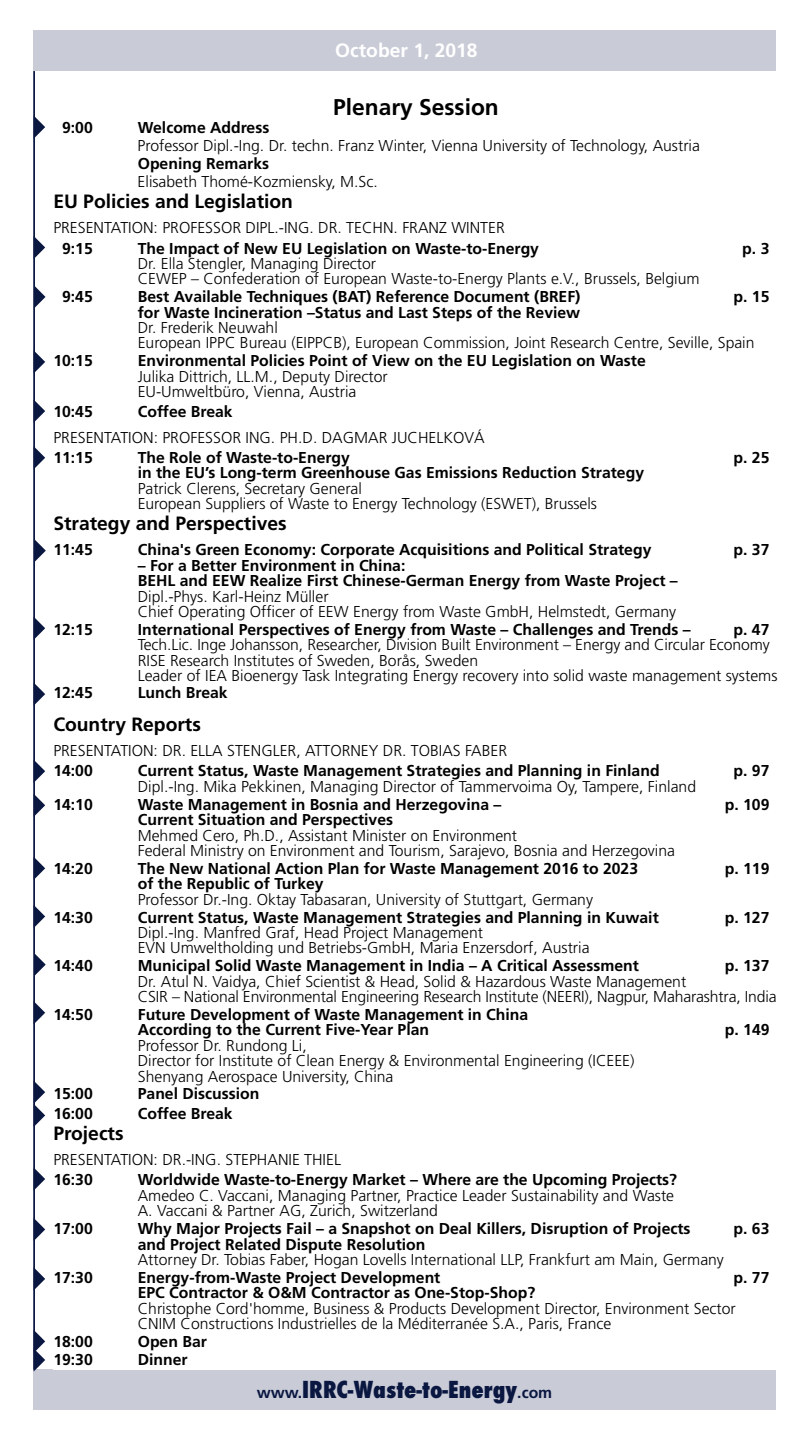
<style>
.page{position:relative;width:809px;height:1439px;background:#fff}
.page>*{position:absolute;margin:0;border:0;box-sizing:border-box;transform-origin:0 0}
.t1{font:800 condensed 22.75px "Futura";color:#0a1741}
.t2{font:700 22.75px "Frutiger";color:#000}
.t3{font:700 19.25px "Frutiger";color:#000}
.t4{font:700 19.25px "Frutiger";color:#fff}
.t5{font:300 15.75px/15.4px "Frutiger";color:#000}
.t6{font:700 15.75px/15.4px "Frutiger";color:#000}
.s1{font-family:"Frutiger";font-weight:700;font-stretch:normal;font-size:15.75px}
</style>
<div class="page">
<div style="left:33px;top:31px;width:742px;height:40px;background:#c9cbd7"></div>
<div style="left:33px;top:1369px;width:743px;height:41px;background:#c9cbd7"></div>
<hr style="left:33px;top:71px;width:2px;height:1298px;background:#0a1741">
<svg style="left:35px;top:117px;width:10px;height:21px"></svg>
<svg style="left:35px;top:237px;width:10px;height:21px"></svg>
<svg style="left:35px;top:286px;width:10px;height:22px"></svg>
<svg style="left:35px;top:351px;width:10px;height:21px"></svg>
<svg style="left:35px;top:401px;width:10px;height:21px"></svg>
<svg style="left:35px;top:447px;width:10px;height:21px"></svg>
<svg style="left:35px;top:540px;width:11px;height:22px"></svg>
<svg style="left:35px;top:618px;width:10px;height:21px"></svg>
<svg style="left:35px;top:684px;width:10px;height:21px"></svg>
<svg style="left:35px;top:761px;width:10px;height:21px"></svg>
<svg style="left:35px;top:795px;width:10px;height:21px"></svg>
<svg style="left:35px;top:858px;width:10px;height:21px"></svg>
<svg style="left:35px;top:906px;width:10px;height:21px"></svg>
<svg style="left:35px;top:954px;width:11px;height:22px"></svg>
<svg style="left:35px;top:1002px;width:10px;height:21px"></svg>
<svg style="left:35px;top:1082px;width:10px;height:44px"></svg>
<svg style="left:35px;top:1169px;width:10px;height:21px"></svg>
<svg style="left:35px;top:1219px;width:10px;height:21px"></svg>
<svg style="left:35px;top:1268px;width:10px;height:21px"></svg>
<svg style="left:34px;top:1331px;width:11px;height:40px"></svg>
<p class="t4" style="left:335px;top:40px;width:144px">October 1, 2018</p>
<h1 class="t2" style="left:333px;top:95px;width:167px">Plenary Session</h1>
<p class="t6" style="left:62px;top:120px;width:32px">9:00</p>
<p class="t6" style="left:138px;top:120px;width:133px">Welcome Address</p>
<p class="t5" style="left:138px;top:139px;width:564px">Professor Dipl.-Ing. Dr. techn. Franz Winter, Vienna University of Technology, Austria</p>
<p class="t6" style="left:138px;top:156px;width:133px">Opening Remarks</p>
<p class="t5" style="left:138px;top:175px;width:242px">Elisabeth Thomé-Kozmiensky, M.Sc.</p>
<p class="t3" style="left:53px;top:191px;width:241px">EU Policies and Legislation</p>
<p class="t5" style="left:53px;top:221px;width:453px">PRESENTATION: PROFESSOR DIPL.-ING. DR. TECHN. FRANZ WINTER</p>
<p class="t6" style="left:62px;top:241px;width:32px">9:15</p>
<p class="t6" style="left:138px;top:241px;width:403px">The Impact of New EU Legislation on Waste-to-Energy</p>
<p class="t6" style="left:742px;top:241px;width:29px">p. 3</p>
<p class="t5" style="left:138px;top:257px;width:563px">Dr. Ella Stengler, Managing Director<br>CEWEP – Confederation of European Waste-to-Energy Plants e.V., Brussels, Belgium</p>
<p class="t6" style="left:62px;top:289px;width:32px">9:45</p>
<p class="t6" style="left:138px;top:289px;width:444px">Best Available Techniques (BAT) Reference Document (BREF)</p>
<p class="t6" style="left:733px;top:289px;width:37px">p. 15</p>
<p class="t6" style="left:138px;top:305px;width:444px">for Waste Incineration –Status and Last Steps of the Review</p>
<p class="t5" style="left:138px;top:321px;width:618px">Dr. Frederik Neuwahl<br>European IPPC Bureau (EIPPCB), European Commission, Joint Research Centre, Seville, Spain</p>
<p class="t6" style="left:53px;top:353px;width:41px">10:15</p>
<p class="t6" style="left:138px;top:353px;width:509px">Environmental Policies Point of View on the EU Legislation on Waste</p>
<p class="t5" style="left:138px;top:370px;width:251px">Julika Dittrich, LL.M., Deputy Director<br>EU-Umweltbüro, Vienna, Austria</p>
<p class="t6" style="left:53px;top:404px;width:41px">10:45</p>
<p class="t6" style="left:138px;top:404px;width:96px">Coffee Break</p>
<p class="t5" style="left:53px;top:430px;width:433px">PRESENTATION: PROFESSOR ING. PH.D. DAGMAR JUCHELKOVÁ</p>
<p class="t6" style="left:53px;top:450px;width:41px">11:15</p>
<p class="t6" style="left:138px;top:450px;width:214px">The Role of Waste-to-Energy</p>
<p class="t6" style="left:733px;top:450px;width:37px">p. 25</p>
<p class="t6" style="left:138px;top:465px;width:508px">in the EU’s Long-term Greenhouse Gas Emissions Reduction Strategy</p>
<p class="t5" style="left:138px;top:481px;width:461px">Patrick Clerens, Secretary General<br>European Suppliers of Waste to Energy Technology (ESWET), Brussels</p>
<p class="t3" style="left:53px;top:513px;width:235px">Strategy and Perspectives</p>
<p class="t6" style="left:53px;top:542px;width:41px">11:45</p>
<p class="t6" style="left:138px;top:542px;width:515px">China's Green Economy: Corporate Acquisitions and Political Strategy</p>
<p class="t6" style="left:733px;top:542px;width:37px">p. 37</p>
<p class="t6" style="left:138px;top:558px;width:541px">– For a Better Environment in China:<br>BEHL and EEW Realize First Chinese-German Energy from Waste Project –</p>
<p class="t5" style="left:138px;top:590px;width:540px">Dipl.-Phys. Karl-Heinz Müller<br>Chief Operating Officer of EEW Energy from Waste GmbH, Helmstedt, Germany</p>
<p class="t6" style="left:53px;top:622px;width:41px">12:15</p>
<p class="t6" style="left:138px;top:622px;width:554px">International Perspectives of Energy from Waste – Challenges and Trends –</p>
<p class="t6" style="left:733px;top:622px;width:37px">p. 47</p>
<p class="t5" style="left:138px;top:638px;width:641px">Tech.Lic. Inge Johansson, Researcher, Division Built Environment – Energy and Circular Economy<br>RISE Research Institutes of Sweden, Borås, Sweden<br>Leader of IEA Bioenergy Task Integrating Energy recovery into solid waste management systems</p>
<p class="t6" style="left:53px;top:685px;width:41px">12:45</p>
<p class="t6" style="left:138px;top:685px;width:91px">Lunch Break</p>
<p class="t3" style="left:53px;top:713px;width:149px">Country Reports</p>
<p class="t5" style="left:53px;top:744px;width:455px">PRESENTATION: DR. ELLA STENGLER, ATTORNEY DR. TOBIAS FABER</p>
<p class="t6" style="left:53px;top:763px;width:41px">14:00</p>
<p class="t6" style="left:138px;top:763px;width:523px">Current Status, Waste Management Strategies and Planning in Finland</p>
<p class="t6" style="left:733px;top:763px;width:37px">p. 97</p>
<p class="t5" style="left:138px;top:780px;width:560px">Dipl.-Ing. Mika Pekkinen, Managing Director of Tammervoima Oy, Tampere, Finland</p>
<p class="t6" style="left:53px;top:797px;width:41px">14:10</p>
<p class="t6" style="left:138px;top:797px;width:365px">Waste Management in Bosnia and Herzegovina –</p>
<p class="t6" style="left:724px;top:797px;width:46px">p. 109</p>
<p class="t6" style="left:138px;top:812px;width:257px">Current Situation and Perspectives</p>
<p class="t5" style="left:138px;top:828px;width:539px">Mehmed Cero, Ph.D., Assistant Minister on Environment<br>Federal Ministry on Environment and Tourism, Sarajevo, Bosnia and Herzegovina</p>
<p class="t6" style="left:53px;top:861px;width:41px">14:20</p>
<p class="t6" style="left:138px;top:861px;width:502px">The New National Action Plan for Waste Management 2016 to 2023</p>
<p class="t6" style="left:724px;top:861px;width:46px">p. 119</p>
<p class="t6" style="left:138px;top:876px;width:187px">of the Republic of Turkey</p>
<p class="t5" style="left:138px;top:892px;width:457px">Professor Dr.-Ing. Oktay Tabasaran, University of Stuttgart, Germany</p>
<p class="t6" style="left:53px;top:909px;width:41px">14:30</p>
<p class="t6" style="left:138px;top:909px;width:522px">Current Status, Waste Management Strategies and Planning in Kuwait</p>
<p class="t6" style="left:724px;top:909px;width:46px">p. 127</p>
<p class="t5" style="left:138px;top:926px;width:453px">Dipl.-Ing. Manfred Graf, Head Project Management<br>EVN Umweltholding und Betriebs-GmbH, Maria Enzersdorf, Austria</p>
<p class="t6" style="left:53px;top:958px;width:41px">14:40</p>
<p class="t6" style="left:138px;top:958px;width:502px">Municipal Solid Waste Management in India – A Critical Assessment</p>
<p class="t6" style="left:724px;top:958px;width:46px">p. 137</p>
<p class="t5" style="left:138px;top:974px;width:640px">Dr. Atul N. Vaidya, Chief Scientist &amp; Head, Solid &amp; Hazardous Waste Management<br>CSIR – National Environmental Engineering Research Institute (NEERI), Nagpur, Maharashtra, India</p>
<p class="t6" style="left:53px;top:1007px;width:41px">14:50</p>
<p class="t6" style="left:138px;top:1007px;width:392px">Future Development of Waste Management in China<br>According to the Current Five-Year Plan</p>
<p class="t6" style="left:724px;top:1022px;width:46px">p. 149</p>
<p class="t5" style="left:138px;top:1038px;width:498px">Professor Dr. Rundong Li,<br>Director for Institute of Clean Energy &amp; Environmental Engineering (ICEEE)<br>Shenyang Aerospace University, China</p>
<p class="t6" style="left:53px;top:1086px;width:41px">15:00</p>
<p class="t6" style="left:138px;top:1086px;width:123px">Panel Discussion</p>
<p class="t6" style="left:53px;top:1106px;width:41px">16:00</p>
<p class="t6" style="left:138px;top:1106px;width:96px">Coffee Break</p>
<p class="t3" style="left:53px;top:1122px;width:72px">Projects</p>
<p class="t5" style="left:53px;top:1153px;width:289px">PRESENTATION: DR.-ING. STEPHANIE THIEL</p>
<p class="t6" style="left:53px;top:1172px;width:41px">16:30</p>
<p class="t6" style="left:138px;top:1172px;width:541px">Worldwide Waste-to-Energy Market – Where are the Upcoming Projects?</p>
<p class="t5" style="left:138px;top:1189px;width:538px">Amedeo C. Vaccani, Managing Partner, Practice Leader Sustainability and Waste<br>A. Vaccani &amp; Partner AG, Zurich, Switzerland</p>
<p class="t6" style="left:53px;top:1221px;width:41px">17:00</p>
<p class="t6" style="left:138px;top:1221px;width:554px">Why Major Projects Fail – a Snapshot on Deal Killers, Disruption of Projects</p>
<p class="t6" style="left:733px;top:1221px;width:37px">p. 63</p>
<p class="t6" style="left:138px;top:1236px;width:289px">and Project Related Dispute Resolution</p>
<p class="t5" style="left:138px;top:1253px;width:587px">Attorney Dr. Tobias Faber, Hogan Lovells International LLP, Frankfurt am Main, Germany</p>
<p class="t6" style="left:53px;top:1270px;width:41px">17:30</p>
<p class="t6" style="left:138px;top:1270px;width:304px">Energy-from-Waste Project Development</p>
<p class="t6" style="left:733px;top:1270px;width:37px">p. 77</p>
<p class="t6" style="left:138px;top:1285px;width:399px">EPC Contractor &amp; O&amp;M Contractor as One-Stop-Shop?</p>
<p class="t5" style="left:138px;top:1301px;width:599px">Christophe Cord'homme, Business &amp; Products Development Director, Environment Sector<br>CNIM Constructions Industrielles de la Méditerranée S.A., Paris, France</p>
<p class="t6" style="left:53px;top:1334px;width:41px">18:00</p>
<p class="t6" style="left:138px;top:1334px;width:71px">Open Bar</p>
<p class="t6" style="left:53px;top:1352px;width:41px">19:30</p>
<p class="t6" style="left:138px;top:1352px;width:51px">Dinner</p>
<h1 class="t1" style="left:257px;top:1380px;width:297px"><span class="s1">www.</span>IRRC-Waste-to-Energy<span class="s1">.com</span></h1>
</div>
